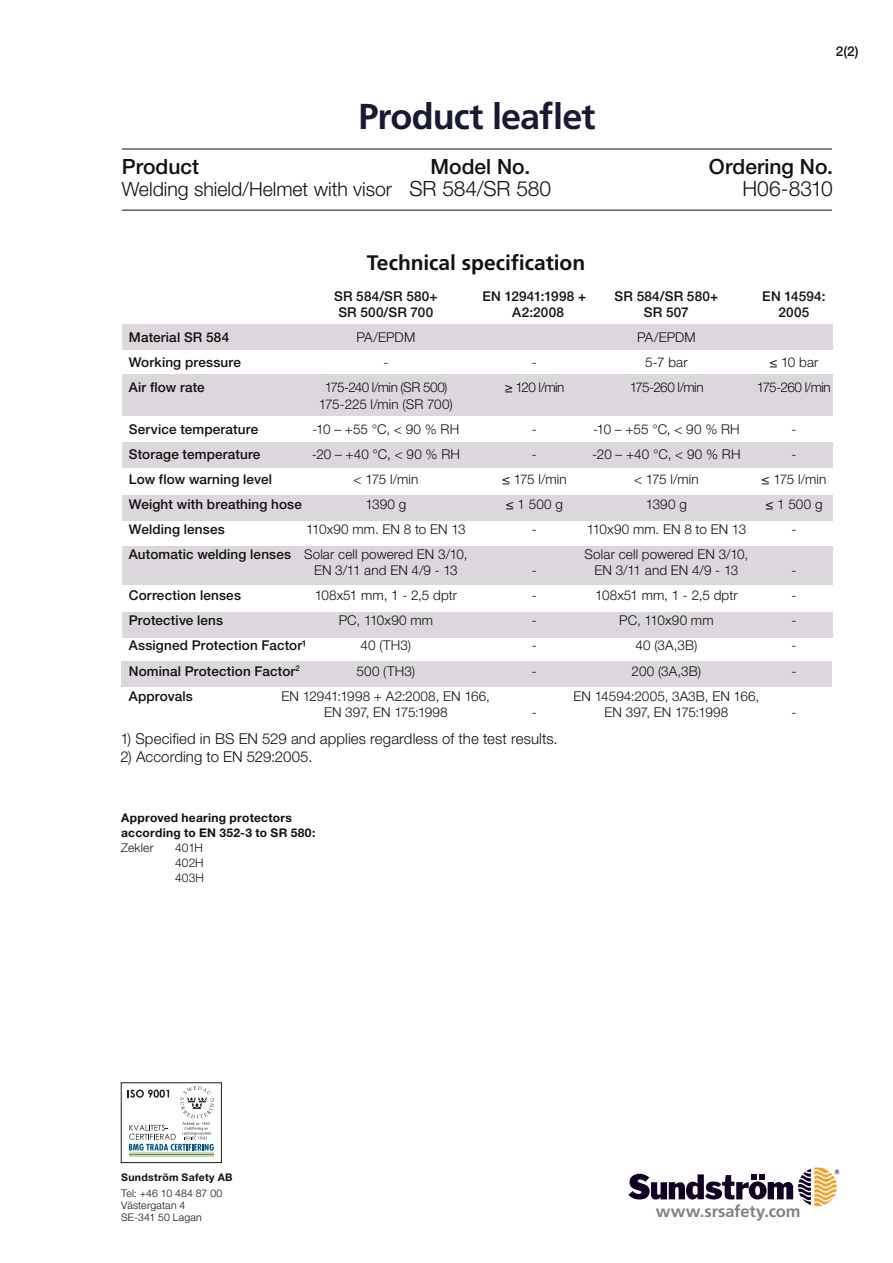
<style>
.page{position:relative;width:893px;height:1263px;background:#fff}
.page>*{position:absolute;margin:0;border:0;box-sizing:border-box;transform-origin:0 0}
.t1{font:700 36px "Frutiger LT Pro";letter-spacing:-.025em;color:#191933}
.t2{font:500 21px "Helvetica Neue LT Pro";color:#11110f}
.t3{font:700 21px "Frutiger LT Pro";letter-spacing:-.005em;color:#11110f}
.t4{font:300 21px "Helvetica Neue LT Pro";color:#11110f}
.t5{font:300 19.5px "Helvetica Neue LT Pro";letter-spacing:-.005em;color:#11110f}
.t6{font:700 16.5px "Frutiger LT Pro";letter-spacing:-.005em;color:#808281}
.t7{font:300 15px "Helvetica Neue LT Pro";letter-spacing:.005em;color:#11110f}
.t8{font:300 13.5px "Helvetica Neue LT Pro";color:#11110f}
.t9{font:500 13.5px "Helvetica Neue LT Pro";letter-spacing:.01em;color:#11110f}
.t10{font:300 13.5px "Helvetica Neue LT Pro";letter-spacing:-.04em;color:#11110f}
.t11{font:300 13.5px "Helvetica Neue LT Pro";letter-spacing:-.035em;color:#11110f}
.t12{font:700 12px/15px "Helvetica Neue LT Pro";letter-spacing:.025em;color:#11110f}
.t13{font:300 12px/15px "Helvetica Neue LT Pro";letter-spacing:.01em;color:#11110f;text-align:justify}
.t14{font:300 10.5px/12px "Helvetica Neue LT Pro";letter-spacing:.015em;color:#11110f}
.t15{font:700 10.5px "Helvetica Neue LT Pro";letter-spacing:.03em;color:#11110f}
.s1{font-size:21px}
.s2{font-weight:500}
</style>
<div class="page">
<svg style="left:628px;top:1167px;width:211px;height:39px"></svg>
<div style="left:121px;top:1083px;width:101px;height:80px;border:1px solid #1d1d1b"></div>
<svg style="left:128px;top:1086px;width:86px;height:65px"></svg>
<hr style="left:129px;top:1152px;width:85px;height:2px;background:#d1d1d1">
<hr style="left:129px;top:1155px;width:85px;height:2px;background:#d1d1d1">
<hr style="left:129px;top:1154px;width:85px;height:1px;background:#529a00">
<div style="left:121px;top:661px;width:711px;height:25px;background:#dbd7dd"></div>
<div style="left:122px;top:612px;width:710px;height:25px;background:#dbd7dd"></div>
<div style="left:122px;top:496px;width:710px;height:25px;background:#dbd7dd"></div>
<div style="left:122px;top:546px;width:710px;height:38px;background:#dbd7dd"></div>
<div style="left:122px;top:443px;width:710px;height:25px;background:#dbd7dd"></div>
<div style="left:122px;top:324px;width:710px;height:25px;background:#dbd7dd"></div>
<div style="left:122px;top:374px;width:710px;height:41px;background:#dbd7dd"></div>
<hr style="left:122px;top:149px;width:710px;height:1px;background:#11110f">
<hr style="left:122px;top:210px;width:710px;height:1px;background:#11110f">
<h1 class="t1" style="left:358px;top:95px;width:239px">Product leaflet</h1>
<p class="t9" style="left:836px;top:44px;width:24px">2(2)</p>
<h2 class="t2" style="left:122px;top:154px;width:79px">Product</h2>
<h2 class="t2" style="left:431px;top:154px;width:101px">Model No.</h2>
<h2 class="t2" style="left:709px;top:154px;width:125px">Ordering No.</h2>
<h3 class="t5" style="left:122px;top:178px;width:431px">Welding shield/Helmet with visor <span class="s1">SR 584/SR 580</span></h3>
<h2 class="t4" style="left:742px;top:176px;width:92px">H06-8310</h2>
<h2 class="t3" style="left:367px;top:250px;width:220px">Technical specification</h2>
<p class="t9" style="left:334px;top:288px;width:105px">SR 584/SR 580+</p>
<p class="t9" style="left:483px;top:288px;width:105px">EN 12941:1998 +</p>
<p class="t9" style="left:615px;top:288px;width:105px">SR 584/SR 580+</p>
<p class="t9" style="left:762px;top:288px;width:65px">EN 14594:</p>
<p class="t9" style="left:338px;top:305px;width:96px">SR 500/SR 700</p>
<p class="t9" style="left:512px;top:305px;width:53px">A2:2008</p>
<p class="t9" style="left:644px;top:305px;width:46px">SR 507</p>
<p class="t9" style="left:778px;top:305px;width:32px">2005</p>
<p class="t9" style="left:129px;top:330px;width:102px">Material SR 584</p>
<p class="t8" style="left:356px;top:329px;width:60px">PA/EPDM</p>
<p class="t8" style="left:637px;top:329px;width:60px">PA/EPDM</p>
<p class="t9" style="left:129px;top:355px;width:114px">Working pressure</p>
<p class="t8" style="left:383px;top:354px;width:6px">-</p>
<p class="t8" style="left:532px;top:354px;width:6px">-</p>
<p class="t8" style="left:645px;top:354px;width:44px">5-7 bar</p>
<p class="t8" style="left:769px;top:354px;width:51px">≤ 10 bar</p>
<p class="t9" style="left:129px;top:380px;width:77px">Air flow rate</p>
<p class="t11" style="left:325px;top:379px;width:124px">175-240 l/min (SR 500)</p>
<p class="t8" style="left:505px;top:379px;width:61px">≥ 120 l/min</p>
<p class="t10" style="left:630px;top:379px;width:75px">175-260 l/min</p>
<p class="t10" style="left:757px;top:379px;width:75px">175-260 l/min</p>
<p class="t8" style="left:319px;top:396px;width:135px">175-225 l/min (SR 700)</p>
<p class="t9" style="left:129px;top:421px;width:131px">Service temperature</p>
<p class="t8" style="left:312px;top:421px;width:148px">-10 – +55 °C, &lt; 90 % RH</p>
<p class="t8" style="left:532px;top:421px;width:6px">-</p>
<p class="t8" style="left:593px;top:421px;width:148px">-10 – +55 °C, &lt; 90 % RH</p>
<p class="t8" style="left:791px;top:421px;width:6px">-</p>
<p class="t9" style="left:129px;top:446px;width:133px">Storage temperature</p>
<p class="t8" style="left:312px;top:446px;width:150px">-20 – +40 °C, &lt; 90 % RH</p>
<p class="t8" style="left:532px;top:446px;width:6px">-</p>
<p class="t8" style="left:592px;top:446px;width:150px">-20 – +40 °C, &lt; 90 % RH</p>
<p class="t8" style="left:791px;top:446px;width:6px">-</p>
<p class="t9" style="left:129px;top:471px;width:145px">Low flow warning level</p>
<p class="t8" style="left:353px;top:471px;width:66px">&lt; 175 l/min</p>
<p class="t8" style="left:502px;top:471px;width:66px">≤ 175 l/min</p>
<p class="t8" style="left:634px;top:471px;width:66px">&lt; 175 l/min</p>
<p class="t8" style="left:762px;top:471px;width:66px">≤ 175 l/min</p>
<p class="t9" style="left:129px;top:496px;width:175px">Weight with breathing hose</p>
<p class="t8" style="left:365px;top:496px;width:42px">1390 g</p>
<p class="t8" style="left:506px;top:496px;width:59px">≤ 1 500 g</p>
<p class="t8" style="left:646px;top:496px;width:42px">1390 g</p>
<p class="t8" style="left:765px;top:496px;width:59px">≤ 1 500 g</p>
<p class="t9" style="left:129px;top:521px;width:97px">Welding lenses</p>
<p class="t8" style="left:306px;top:521px;width:161px">110x90 mm. EN 8 to EN 13</p>
<p class="t8" style="left:532px;top:521px;width:6px">-</p>
<p class="t8" style="left:587px;top:521px;width:161px">110x90 mm. EN 8 to EN 13</p>
<p class="t8" style="left:791px;top:521px;width:6px">-</p>
<p class="t8" style="left:129px;top:546px;width:340px"><span class="s2">Automatic welding lenses</span> Solar cell powered EN 3/10,</p>
<p class="t8" style="left:585px;top:546px;width:165px">Solar cell powered EN 3/10,</p>
<p class="t8" style="left:314px;top:562px;width:145px">EN 3/11 and EN 4/9 - 13</p>
<p class="t8" style="left:532px;top:562px;width:6px">-</p>
<p class="t8" style="left:595px;top:562px;width:145px">EN 3/11 and EN 4/9 - 13</p>
<p class="t8" style="left:791px;top:562px;width:6px">-</p>
<p class="t9" style="left:129px;top:588px;width:114px">Correction lenses</p>
<p class="t8" style="left:315px;top:587px;width:144px">108x51 mm, 1 - 2,5 dptr</p>
<p class="t8" style="left:532px;top:587px;width:6px">-</p>
<p class="t8" style="left:595px;top:587px;width:144px">108x51 mm, 1 - 2,5 dptr</p>
<p class="t8" style="left:791px;top:587px;width:6px">-</p>
<p class="t9" style="left:129px;top:613px;width:96px">Protective lens</p>
<p class="t8" style="left:339px;top:612px;width:96px">PC, 110x90 mm</p>
<p class="t8" style="left:532px;top:612px;width:6px">-</p>
<p class="t8" style="left:619px;top:612px;width:96px">PC, 110x90 mm</p>
<p class="t8" style="left:791px;top:612px;width:6px">-</p>
<p class="t9" style="left:129px;top:638px;width:179px">Assigned Protection Factor¹</p>
<p class="t8" style="left:361px;top:637px;width:52px">40 (TH3)</p>
<p class="t8" style="left:532px;top:637px;width:6px">-</p>
<p class="t8" style="left:635px;top:637px;width:63px">40 (3A,3B)</p>
<p class="t8" style="left:791px;top:637px;width:6px">-</p>
<p class="t9" style="left:129px;top:663px;width:173px">Nominal Protection Factor<sup>2</sup></p>
<p class="t8" style="left:357px;top:662px;width:60px">500 (TH3)</p>
<p class="t8" style="left:532px;top:662px;width:6px">-</p>
<p class="t8" style="left:632px;top:662px;width:71px">200 (3A,3B)</p>
<p class="t8" style="left:791px;top:662px;width:6px">-</p>
<p class="t9" style="left:129px;top:688px;width:66px">Approvals</p>
<p class="t8" style="left:282px;top:687px;width:210px">EN 12941:1998 + A2:2008, EN 166,</p>
<p class="t8" style="left:573px;top:687px;width:187px">EN 14594:2005, 3A3B, EN 166,</p>
<p class="t8" style="left:324px;top:704px;width:125px">EN 397, EN 175:1998</p>
<p class="t8" style="left:532px;top:704px;width:6px">-</p>
<p class="t8" style="left:604px;top:704px;width:125px">EN 397, EN 175:1998</p>
<p class="t8" style="left:791px;top:704px;width:6px">-</p>
<p class="t7" style="left:120px;top:729px;width:439px">1) Specified in BS EN 529 and applies regardless of the test results.</p>
<p class="t7" style="left:120px;top:747px;width:194px">2) According to EN 529:2005.</p>
<p class="t12" style="left:121px;top:810px;width:196px">Approved hearing protectors according to EN 352-3 to SR 580:</p>
<p class="t13" style="left:121px;top:840px;width:34px">Zekler</p>
<p class="t13" style="left:175px;top:840px;width:30px">401H 402H 403H</p>
<p class="t15" style="left:121px;top:1170px;width:113px">Sundström Safety AB</p>
<p class="t14" style="left:121px;top:1187px;width:103px">Tel: +46 10 484 87 00<br>Västergatan 4<br>SE-341 50 Lagan</p>
<p class="t6" style="left:656px;top:1202px;width:146px">www.srsafety.com</p>
</div>
